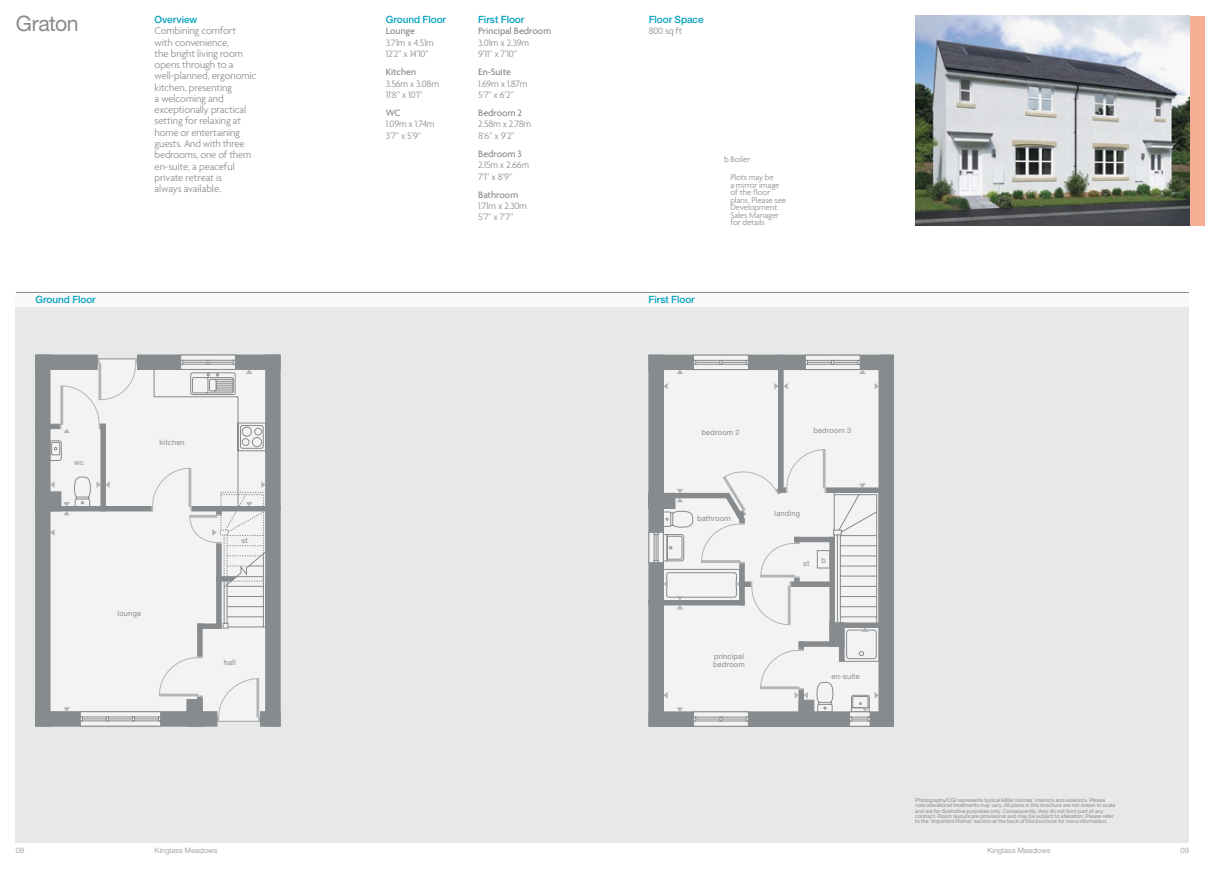
<style>
.page{position:relative;width:1205px;height:869px;background:#fff}
.page>*{position:absolute;margin:0;border:0;box-sizing:border-box;transform-origin:0 0}
.t1{font:21.25px "Helvetica Neue LT Std";letter-spacing:-.025em;color:#888b8d}
.t2{font:300 10.62px/11.2px "Agenda";letter-spacing:-.015em;color:#888b8d}
.t3{font:300 10px/11.2px "Agenda";letter-spacing:-.025em;color:#888b8d}
.t4{font:500 10px "Agenda";letter-spacing:-.005em;color:#888b8d}
.t5{font:500 10px "Helvetica Neue LT Std";letter-spacing:-.005em;color:#00a1be}
.t6{font:300 8.75px/7.5px "Agenda";letter-spacing:-.005em;color:#888b8d}
.t7{font:7.5px/8px "Helvetica Neue";letter-spacing:.025em;color:#888b8d}
.t8{font:300 7.5px "Helvetica Neue LT Std";letter-spacing:.025em;color:#888b8d}
.t9{font:5.25px/5.2px "Helvetica Neue LT Std";color:#888b8d}
</style>
<div class="page">
<div style="left:16px;top:306px;width:1173px;height:536px;background:#e7e8e8"></div>
<div style="left:16px;top:292px;width:1173px;height:14px;background:#f9f9f9"></div>
<hr style="left:16px;top:292px;width:1173px;height:1px;background:#888b8d">
<div style="left:1189px;top:16px;width:16px;height:209px;background:#f6af95"></div>
<img style="left:915px;top:16px;width:274px;height:209px">
<div style="left:50px;top:628px;width:215px;height:83px;background:#f3f3f4"></div>
<svg style="left:159px;top:655px;width:43px;height:42px"></svg>
<svg style="left:217px;top:678px;width:44px;height:43px"></svg>
<svg style="left:63px;top:707px;width:7px;height:4px"></svg>
<div style="left:35px;top:354px;width:15px;height:372px;background:#888b8d"></div>
<div style="left:265px;top:354px;width:15px;height:372px;background:#888b8d"></div>
<div style="left:137px;top:354px;width:143px;height:15px;background:#888b8d;border:1px solid #888b8d"></div>
<div style="left:35px;top:354px;width:62px;height:15px;background:#888b8d;border:1px solid #888b8d"></div>
<div style="left:35px;top:711px;width:182px;height:15px;background:#888b8d;border:1px solid #888b8d"></div>
<div style="left:260px;top:711px;width:20px;height:15px;background:#888b8d"></div>
<div style="left:197px;top:697px;width:5px;height:29px;background:#888b8d"></div>
<div style="left:187px;top:699px;width:15px;height:27px;background:#888b8d"></div>
<svg style="left:197px;top:628px;width:5px;height:27px"></svg>
<svg style="left:50px;top:354px;width:216px;height:274px"></svg>
<svg style="left:80px;top:711px;width:81px;height:15px"></svg>
<svg style="left:80px;top:716px;width:81px;height:5px"></svg>
<div style="left:663px;top:369px;width:216px;height:141px;background:#f3f3f4"></div>
<svg style="left:663px;top:510px;width:170px;height:217px"></svg>
<svg style="left:874px;top:382px;width:5px;height:7px"></svg>
<svg style="left:774px;top:382px;width:14px;height:7px"></svg>
<svg style="left:663px;top:382px;width:5px;height:7px"></svg>
<svg style="left:676px;top:369px;width:7px;height:5px"></svg>
<svg style="left:663px;top:580px;width:5px;height:7px"></svg>
<svg style="left:676px;top:488px;width:7px;height:14px"></svg>
<svg style="left:663px;top:691px;width:5px;height:7px"></svg>
<svg style="left:676px;top:707px;width:7px;height:4px"></svg>
<svg style="left:676px;top:596px;width:7px;height:13px"></svg>
<div style="left:649px;top:355px;width:14px;height:371px;background:#888b8d"></div>
<div style="left:879px;top:355px;width:14px;height:371px;background:#888b8d"></div>
<div style="left:649px;top:355px;width:244px;height:14px;background:#888b8d"></div>
<div style="left:649px;top:711px;width:244px;height:15px;background:#888b8d"></div>
<div style="left:649px;top:711px;width:244px;height:15px;border:1px solid #888b8d"></div>
<div style="left:827px;top:487px;width:66px;height:5px;background:#888b8d"></div>
<hr style="left:779px;top:355px;width:4px;height:136px;background:#888b8d">
<div style="left:778px;top:355px;width:5px;height:136px;border:1px solid #888b8d"></div>
<hr style="left:649px;top:493px;width:80px;height:4px;background:#888b8d">
<div style="left:649px;top:493px;width:80px;height:5px;border:1px solid #888b8d"></div>
<div style="left:649px;top:493px;width:26px;height:15px;background:#888b8d"></div>
<svg style="left:827px;top:581px;width:3px;height:5px"></svg>
<svg style="left:808px;top:641px;width:22px;height:5px"></svg>
<hr style="left:794px;top:537px;width:40px;height:4px;background:#888b8d">
<div style="left:649px;top:600px;width:95px;height:5px;background:#888b8d"></div>
<hr style="left:799px;top:690px;width:4px;height:36px;background:#888b8d">
<div style="left:799px;top:699px;width:15px;height:27px;background:#888b8d"></div>
<svg style="left:760px;top:641px;width:48px;height:57px"></svg>
<hr style="left:830px;top:537px;width:4px;height:109px;background:#888b8d">
<svg style="left:701px;top:449px;width:126px;height:175px"></svg>
<svg style="left:833px;top:483px;width:46px;height:244px"></svg>
<svg style="left:649px;top:533px;width:14px;height:29px"></svg>
<svg style="left:654px;top:533px;width:4px;height:29px"></svg>
<svg style="left:805px;top:355px;width:55px;height:5px"></svg>
<svg style="left:805px;top:360px;width:61px;height:14px"></svg>
<svg style="left:695px;top:357px;width:51px;height:10px"></svg>
<div style="left:693px;top:355px;width:55px;height:14px;border:1px solid #888b8d"></div>
<svg style="left:693px;top:360px;width:55px;height:4px"></svg>
<svg style="left:693px;top:711px;width:55px;height:15px"></svg>
<svg style="left:693px;top:716px;width:55px;height:4px"></svg>
<h1 class="t1" style="left:16px;top:11px;width:64px">Graton</h1>
<h3 class="t5" style="left:35px;top:293px;width:62px">Ground Floor</h3>
<h3 class="t5" style="left:155px;top:14px;width:44px">Overview</h3>
<p class="t2" style="left:155px;top:26px;width:103px">Combining comfort with convenience,<br>the bright living room opens through to a well-planned, ergonomic kitchen, presenting<br>a welcoming and exceptionally practical setting for relaxing at home or entertaining guests. And with three bedrooms, one of them en-suite, a peaceful private retreat is<br>always available.</p>
<h3 class="t7" style="left:190px;top:49px;width:8px">st</h3>
<h3 class="t7" style="left:218px;top:161px;width:30px">en-suite</h3>
<h3 class="t7" style="left:74px;top:458px;width:11px">wc</h3>
<h3 class="t7" style="left:159px;top:438px;width:27px">kitchen</h3>
<h3 class="t7" style="left:118px;top:609px;width:25px">lounge</h3>
<h3 class="t7" style="left:242px;top:536px;width:8px">st</h3>
<h3 class="t7" style="left:224px;top:658px;width:14px">hall</h3>
<h3 class="t5" style="left:386px;top:14px;width:62px">Ground Floor</h3>
<h3 class="t4" style="left:386px;top:26px;width:31px">Lounge</h3>
<h3 class="t3" style="left:386px;top:37px;width:50px">3.71m x 4.51m<br>12’2” x 14’10”</h3>
<h3 class="t4" style="left:386px;top:67px;width:32px">Kitchen</h3>
<h3 class="t3" style="left:386px;top:78px;width:55px">3.56m x 3.08m<br>11’8” x 10’1”</h3>
<h3 class="t4" style="left:386px;top:107px;width:16px">WC</h3>
<h3 class="t3" style="left:386px;top:119px;width:50px">1.09m x 1.74m<br>3’7” x 5’9”</h3>
<h3 class="t5" style="left:478px;top:14px;width:48px">First Floor</h3>
<h3 class="t4" style="left:478px;top:26px;width:75px">Principal Bedroom</h3>
<h3 class="t3" style="left:478px;top:37px;width:52px">3.01m x 2.39m<br>9’11” x 7’10”</h3>
<h3 class="t4" style="left:478px;top:67px;width:34px">En-Suite</h3>
<h3 class="t3" style="left:478px;top:78px;width:51px">1.69m x 1.87m<br>5’7” x 6’2”</h3>
<h3 class="t4" style="left:478px;top:107px;width:45px">Bedroom 2</h3>
<h3 class="t3" style="left:478px;top:119px;width:54px">2.58m x 2.78m<br>8’6” x 9’2”</h3>
<h3 class="t4" style="left:478px;top:148px;width:45px">Bedroom 3</h3>
<h3 class="t3" style="left:478px;top:160px;width:52px">2.15m x 2.66m<br>7’1” x 8’9”</h3>
<h3 class="t4" style="left:478px;top:189px;width:42px">Bathroom</h3>
<h3 class="t3" style="left:478px;top:201px;width:50px">1.71m x 2.30m<br>5’7” x 7’7”</h3>
<h3 class="t5" style="left:649px;top:14px;width:56px">Floor Space</h3>
<h3 class="t3" style="left:649px;top:26px;width:35px">800 sq ft</h3>
<h3 class="t5" style="left:648px;top:293px;width:48px">First Floor</h3>
<h3 class="t6" style="left:724px;top:156px;width:28px">b Boiler</h3>
<h3 class="t6" style="left:730px;top:174px;width:57px">Plots may be<br>a mirror image of the floor plans. Please see<br>Development<br>Sales Manager for details</h3>
<h3 class="t7" style="left:702px;top:429px;width:39px">bedroom 2</h3>
<h3 class="t7" style="left:813px;top:427px;width:39px">bedroom 3</h3>
<h3 class="t7" style="left:697px;top:514px;width:35px">bathroom</h3>
<h3 class="t7" style="left:774px;top:510px;width:27px">landing</h3>
<h3 class="t7" style="left:803px;top:559px;width:8px">st</h3>
<h3 class="t7" style="left:821px;top:556px;width:6px">b</h3>
<h3 class="t7" style="left:713px;top:652px;width:33px">principal bedroom</h3>
<h3 class="t7" style="left:831px;top:672px;width:30px">en-suite</h3>
<p class="t9" style="left:915px;top:797px;width:201px">Photography/CGI represents typical Miller Homes’ interiors and exteriors. Please note elevational treatments may vary. All plans in this brochure are not drawn to scale and are for illustrative purposes only. Consequently, they do not form part of any contract. Room layouts are provisional and may be subject to alteration. Please refer to the ‘Important Notice’ section at the back of this brochure for more information.</p>
<h3 class="t8" style="left:155px;top:845px;width:64px">Kinglass Meadows</h3>
<h3 class="t8" style="left:987px;top:845px;width:64px">Kinglass Meadows</h3>
<h3 class="t8" style="left:16px;top:845px;width:10px">08</h3>
<h3 class="t8" style="left:1180px;top:845px;width:10px">09</h3>
</div>
